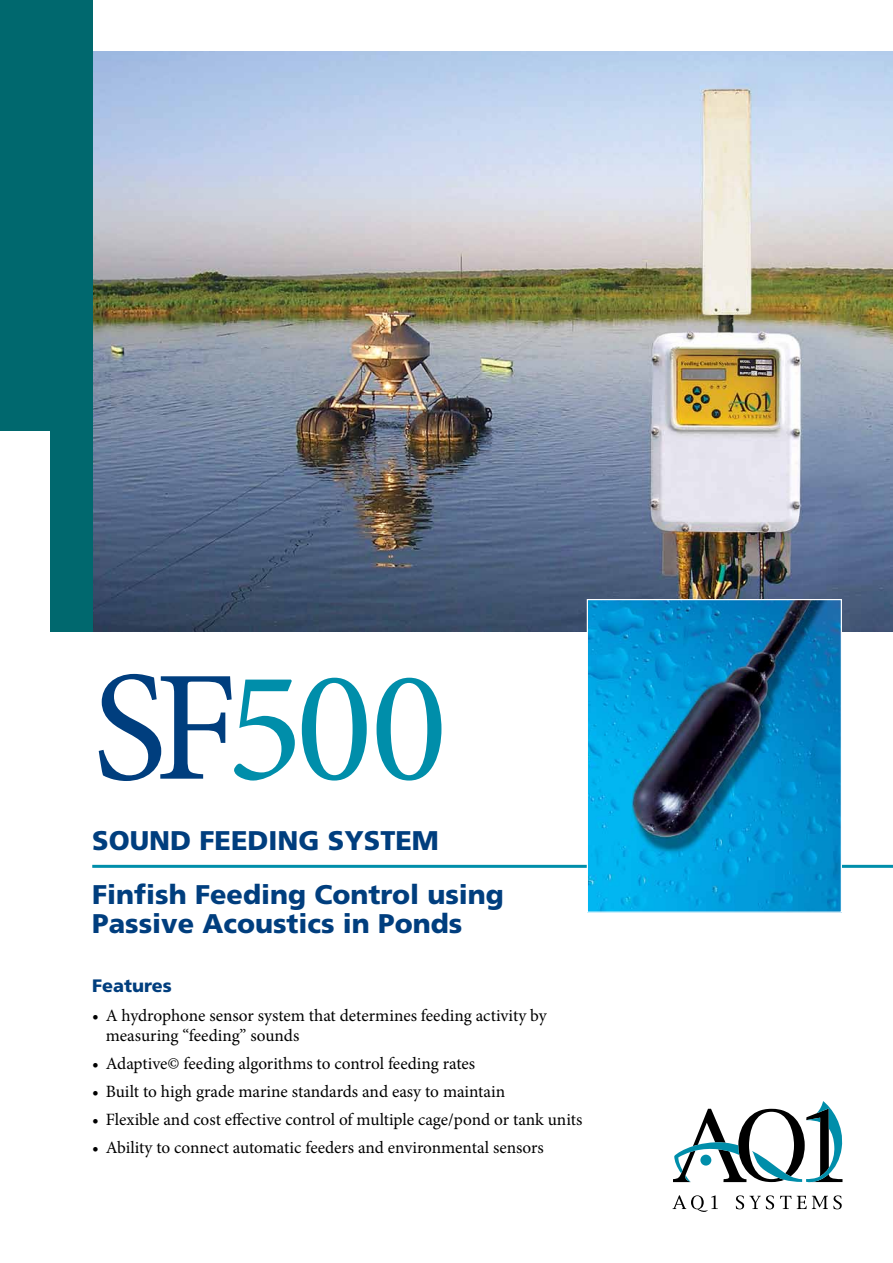
<style>
.page{position:relative;width:893px;height:1263px;background:#fff}
.page>*{position:absolute;margin:0;border:0;box-sizing:border-box;transform-origin:0 0}
.t1{font:159px "Minion Pro";color:#008eaa}
.t2{font:900 27px/54px "Frutiger";color:#003e7e}
.t3{font:900 18px "Frutiger";color:#003e7e}
.t4{font:17.25px/19.5px "Minion Pro";color:#000}
.s1{font-size:157.5px;color:#003e7e}
</style>
<div class="page">
<img style="left:92px;top:51px;width:801px;height:580px">
<div style="left:0;top:0;width:92px;height:631px;background:#00686e"></div>
<div style="left:0;top:431px;width:50px;height:201px;background:#fff"></div>
<hr style="left:92px;top:865px;width:801px;height:3px;background:#008eaa">
<svg style="left:672px;top:1195px;width:46px;height:17px"></svg>
<svg style="left:780px;top:1196px;width:11px;height:13px"></svg>
<svg style="left:797px;top:1195px;width:45px;height:14px"></svg>
<svg style="left:736px;top:1195px;width:38px;height:14px"></svg>
<svg style="left:673px;top:1101px;width:170px;height:81px"></svg>
<img style="left:589px;top:601px;width:251px;height:310px">
<div style="left:587px;top:599px;width:255px;height:314px;border:1px solid #fff"></div>
<h1 class="t1" style="left:92px;top:621px;width:357px"><span class="s1">SF</span>500</h1>
<h2 class="t2" style="left:92px;top:814px;width:413px">SOUND FEEDING SYSTEM<br>Finfish Feeding Control using</h2>
<h2 class="t2" style="left:92px;top:896px;width:371px">Passive Acoustics in Ponds</h2>
<p class="t3" style="left:92px;top:975px;width:81px">Features</p>
<p class="t4" style="left:106px;top:1006px;width:442px;text-indent:-14px">• A hydrophone sensor system that determines feeding activity by measuring “feeding” sounds</p>
<p class="t4" style="left:92px;top:1054px;width:384px">• Adaptive© feeding algorithms to control feeding rates</p>
<p class="t4" style="left:92px;top:1082px;width:414px">• Built to high grade marine standards and easy to maintain</p>
<p class="t4" style="left:92px;top:1110px;width:492px">• Flexible and cost effective control of multiple cage/pond or tank units</p>
<p class="t4" style="left:92px;top:1138px;width:453px">• Ability to connect automatic feeders and environmental sensors</p>
</div>
